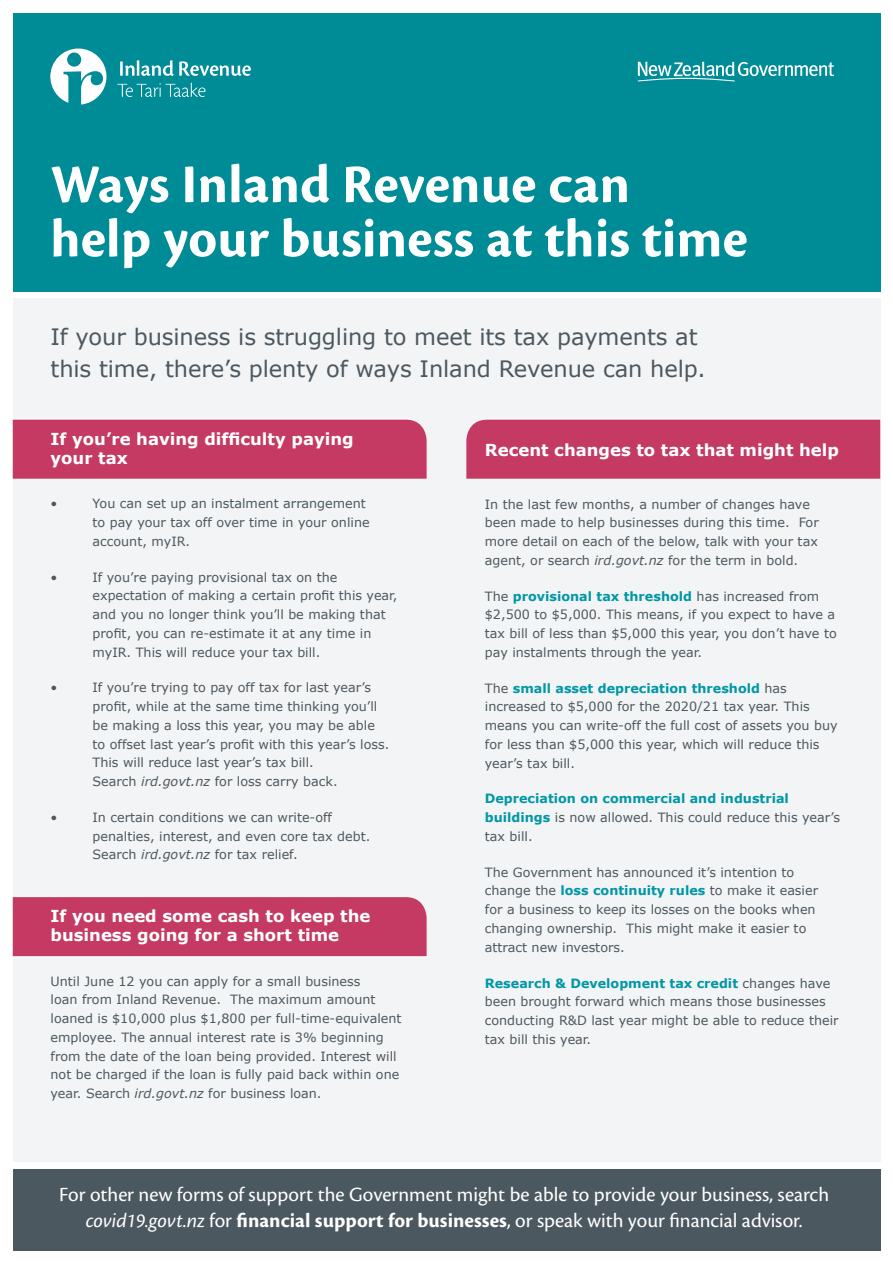
<style>
.page{position:relative;width:893px;height:1263px;background:#fff}
.page>*{position:absolute;margin:0;border:0;box-sizing:border-box;transform-origin:0 0}
.t1{font:700 56.4px/54.3px "Cronos Pro";color:#fff}
.t2{font:22.65px/32.1px "Verdana";letter-spacing:-.005em;color:#4c5860}
.t3{font:21px/25.2px "Cronos Pro";color:#fff;text-align:center}
.t4{font:700 16.5px/18.8px "Verdana";color:#fff}
.t5{font:12.75px/18.8px "Verdana";color:#4c5860}
.t6{font:700 12.75px/18.8px "Verdana";color:#0097a6}
.s1{font-style:italic}
.s2{font-weight:700;color:#0097a6}
.s3{font-weight:400;color:#4c5860}
.s4{font-weight:700}
</style>
<div class="page">
<div style="left:13px;top:1169px;width:867px;height:81px;background:#4c5860"></div>
<div style="left:13px;top:298px;width:867px;height:863px;background:#f3f4f5"></div>
<div style="left:13px;top:13px;width:867px;height:278px;background:#008c96"></div>
<div style="left:13px;top:420px;width:414px;height:59px;background:#c43a63"></div>
<div style="left:13px;top:897px;width:414px;height:59px;background:#c43a63"></div>
<svg style="left:50px;top:49px;width:56px;height:56px"></svg>
<svg style="left:117px;top:83px;width:89px;height:14px"></svg>
<svg style="left:120px;top:60px;width:131px;height:16px"></svg>
<svg style="left:638px;top:62px;width:196px;height:20px"></svg>
<div style="left:466px;top:420px;width:414px;height:59px;background:#c43a63"></div>
<p class="t1" style="left:50px;top:158px;width:699px">Ways Inland Revenue can<br>help your business at this time</p>
<p class="t2" style="left:51px;top:321px;width:657px">If your business is struggling to meet its tax payments at this time, there’s plenty of ways Inland Revenue can help.</p>
<p class="t4" style="left:51px;top:430px;width:305px">If you’re having difficulty paying your tax</p>
<p class="t5" style="left:51px;top:495px;width:8px">•</p>
<p class="t5" style="left:93px;top:495px;width:279px">You can set up an instalment arrangement to pay your tax off over time in your online account, myIR.</p>
<p class="t5" style="left:51px;top:568px;width:8px">•</p>
<p class="t5" style="left:93px;top:568px;width:306px">If you’re paying provisional tax on the expectation of making a certain profit this year, and you no longer think you’ll be making that profit, you can re-estimate it at any time in myIR. This will reduce your tax bill.</p>
<p class="t5" style="left:51px;top:679px;width:8px">•</p>
<p class="t5" style="left:93px;top:679px;width:298px">If you’re trying to pay off tax for last year’s profit, while at the same time thinking you’ll be making a loss this year, you may be able to offset last year’s profit with this year’s loss.<br>This will reduce last year’s tax bill.<br>Search <span class="s1">ird.govt.nz</span> for loss carry back.</p>
<p class="t5" style="left:51px;top:808px;width:8px">•</p>
<p class="t5" style="left:93px;top:808px;width:279px">In certain conditions we can write-off penalties, interest, and even core tax debt.<br>Search <span class="s1">ird.govt.nz</span> for tax relief.</p>
<p class="t4" style="left:51px;top:907px;width:321px">If you need some cash to keep the business going for a short time</p>
<p class="t5" style="left:51px;top:972px;width:353px">Until June 12 you can apply for a small business<br>loan from Inland Revenue. The maximum amount loaned is $10,000 plus $1,800 per full-time-equivalent employee. The annual interest rate is 3% beginning from the date of the loan being provided. Interest will not be charged if the loan is fully paid back within one year. Search <span class="s1">ird.govt.nz</span> for business loan.</p>
<p class="t4" style="left:485px;top:440px;width:356px">Recent changes to tax that might help</p>
<p class="t5" style="left:485px;top:495px;width:335px">In the last few months, a number of changes have been made to help businesses during this time. For more detail on each of the below, talk with your tax agent, or search <span class="s1">ird.govt.nz</span> for the term in bold.</p>
<p class="t5" style="left:485px;top:587px;width:353px">The <span class="s2">provisional tax threshold</span> has increased from $2,500 to $5,000. This means, if you expect to have a tax bill of less than $5,000 this year, you don’t have to pay instalments through the year.</p>
<p class="t5" style="left:485px;top:679px;width:354px">The <span class="s2">small asset depreciation threshold</span> has increased to $5,000 for the 2020/21 tax year. This means you can write-off the full cost of assets you buy for less than $5,000 this year, which will reduce this year’s tax bill.</p>
<p class="t6" style="left:485px;top:789px;width:357px">Depreciation on commercial and industrial buildings <span class="s3">is now allowed. This could reduce this year’s tax bill.</span></p>
<p class="t5" style="left:485px;top:863px;width:335px">The Government has announced it’s intention to change the <span class="s2">loss continuity rules</span> to make it easier for a business to keep its losses on the books when changing ownership. This might make it easier to attract new investors.</p>
<p class="t5" style="left:485px;top:974px;width:355px"><span class="s2">Research &amp; Development tax credit</span> changes have been brought forward which means those businesses conducting R&amp;D last year might be able to reduce their tax bill this year.</p>
<p class="t3" style="left:59px;top:1182px;width:771px">For other new forms of support the Government might be able to provide your business, search <span class="s1">covid19.govt.nz</span> for <span class="s4">financial support for businesses</span>, or speak with your financial advisor.</p>
</div>
